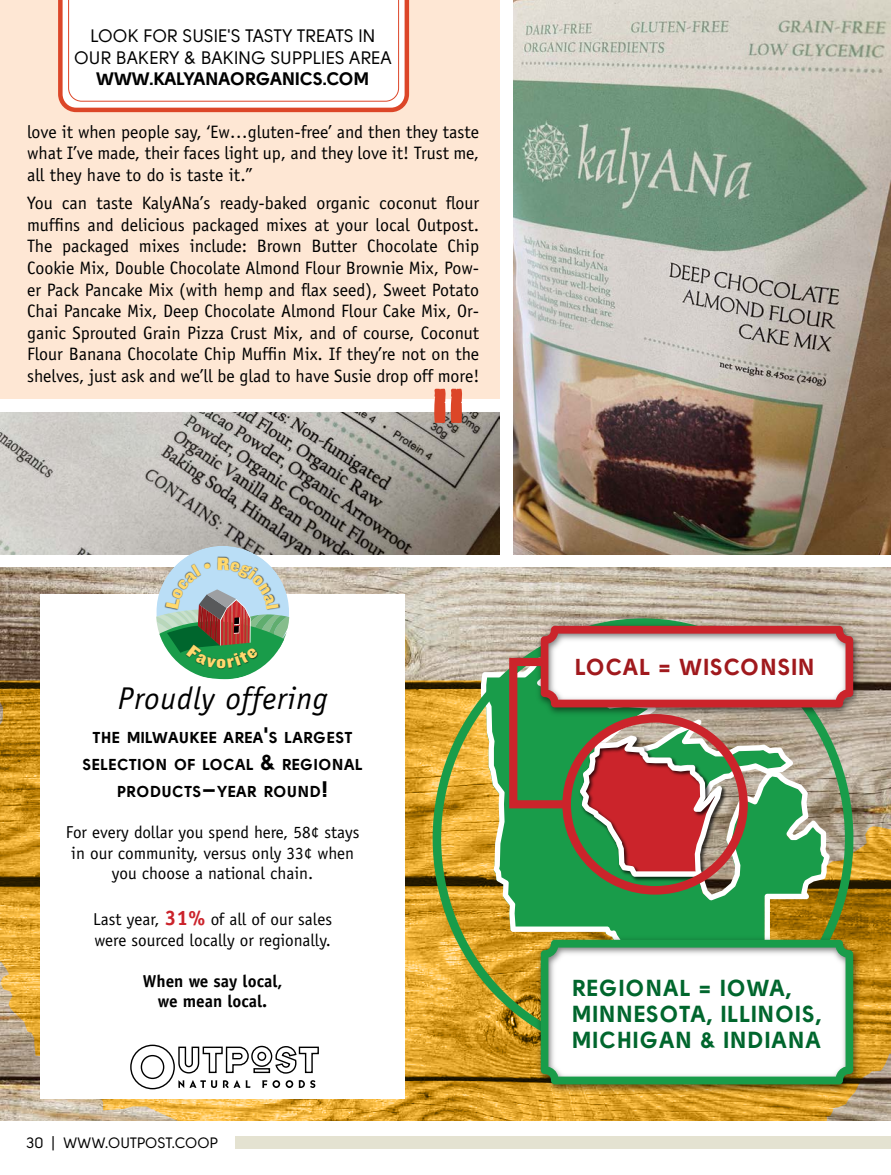
<style>
.page{position:relative;width:891px;height:1175px;background:#fff}
.page>*{position:absolute;margin:0;border:0;box-sizing:border-box;transform-origin:0 0}
.t1{font:italic 31.5px "Officina Sans Std";letter-spacing:.025em;color:#000}
.t2{font:900 23.1px/25.7px "Solomon";letter-spacing:.05em;color:#00662d}
.t3{font:900 23.1px "Solomon";letter-spacing:.045em;color:#a0191d}
.Body_Text{font:18px/21.6px "Officina Sans Std";color:#000;text-align:justify}
.t4{font:18px/21.6px "Solomon";color:#000;text-align:center}
.Officina_11pt{font:17.25px/20.7px "Officina Sans Std";color:#000;text-align:center}
.Officina_11pt-2{font:700 17.25px/20.7px "Officina Sans Std";color:#000;text-align:center}
.t5{font:900 15.75px/27px "Solomon";letter-spacing:.035em;color:#000;text-align:center}
.Bootstrap_Header_26p{font:15px "Solomon";color:#000}
.s1{font-weight:900}
.s2{font-size:22.5px}
.s3{font-weight:700;font-size:21px;color:#cb232b}
</style>
<div class="page">
<div style="left:0;top:0;width:500px;height:398px;background:#fee7d4"></div>
<img style="left:0;top:412px;width:500px;height:142px">
<img style="left:513px;top:0;width:378px;height:554px">
<div style="left:236px;top:1136px;width:655px;height:12px;background:#e4e2d1"></div>
<svg style="left:58px;top:0;width:351px;height:112px;background:#fcf2f0"></svg>
<img style="left:0;top:567px;width:891px;height:99px">
<svg style="left:0;top:666px;width:891px;height:454px;background:#c89d3c"></svg>
<svg style="left:481px;top:658px;width:349px;height:386px;background:#82a249"></svg>
<img style="left:533px;top:620px;width:331px;height:99px">
<img style="left:533px;top:933px;width:331px;height:163px">
<svg style="left:541px;top:939px;width:312px;height:145px"></svg>
<svg style="left:505px;top:626px;width:348px;height:273px"></svg>
<div style="left:40px;top:594px;width:365px;height:504px;background:#fff"></div>
<svg style="left:130px;top:1044px;width:189px;height:46px"></svg>
<svg style="left:434px;top:388px;width:29px;height:35px"></svg>
<svg style="left:156px;top:546px;width:133px;height:134px;background:#90aea2"></svg>
<p class="t4" style="left:74px;top:25px;width:319px">LOOK FOR SUSIE'S TASTY TREATS IN<br>OUR BAKERY &amp; BAKING SUPPLIES AREA<br><span class="s1">WWW.KALYANAORGANICS.COM</span></p>
<p class="Body_Text" style="left:27px;top:121px;width:454px">love it when people say, ‘Ew…gluten-free’ and then they taste what I’ve made, their faces light up, and they love it! Trust me, all they have to do is taste it.”</p>
<p class="Body_Text" style="left:27px;top:192px;width:454px">You can taste KalyANa’s ready-baked organic coconut flour muffins and delicious packaged mixes at your local Outpost.<br>The packaged mixes include: Brown Butter Chocolate Chip Cookie Mix, Double Chocolate Almond Flour Brownie Mix, Pow&shy;er Pack Pancake Mix (with hemp and flax seed), Sweet Potato Chai Pancake Mix, Deep Chocolate Almond Flour Cake Mix, Or&shy;ganic Sprouted Grain Pizza Crust Mix, and of course, Coconut Flour Banana Chocolate Chip Muffin Mix. If they’re not on the shelves, just ask and we’ll be glad to have Susie drop off more!</p>
<p class="t1" style="left:118px;top:680px;width:211px">Proudly offering</p>
<p class="t5" style="left:83px;top:724px;width:281px">THE MILWAUKEE AREA<span class="s2">'</span>S LARGEST<br>SELECTION OF LOCAL <span class="s2">&amp;</span> REGIONAL<br>PRODUCTS<span class="s2">–</span>YEAR ROUND<span class="s2">!</span></p>
<p class="Officina_11pt" style="left:66px;top:821px;width:295px">For every dollar you spend here, 58¢ stays in our community, versus only 33¢ when you choose a national chain.</p>
<p class="Officina_11pt" style="left:93px;top:908px;width:240px;text-align:left">Last year, <span class="s3">31%</span> of all of our sales were sourced locally or regionally.</p>
<p class="Officina_11pt-2" style="left:143px;top:970px;width:141px">When we say local, we mean local.</p>
<p class="Bootstrap_Header_26p" style="left:26px;top:1134px;width:193px">30 | WWW.OUTPOST.COOP</p>
<p class="t3" style="left:575px;top:653px;width:241px">LOCAL = WISCONSIN</p>
<p class="t2" style="left:572px;top:975px;width:251px">REGIONAL = IOWA,<br>MINNESOTA, ILLINOIS,<br>MICHIGAN &amp; INDIANA</p>
</div>
